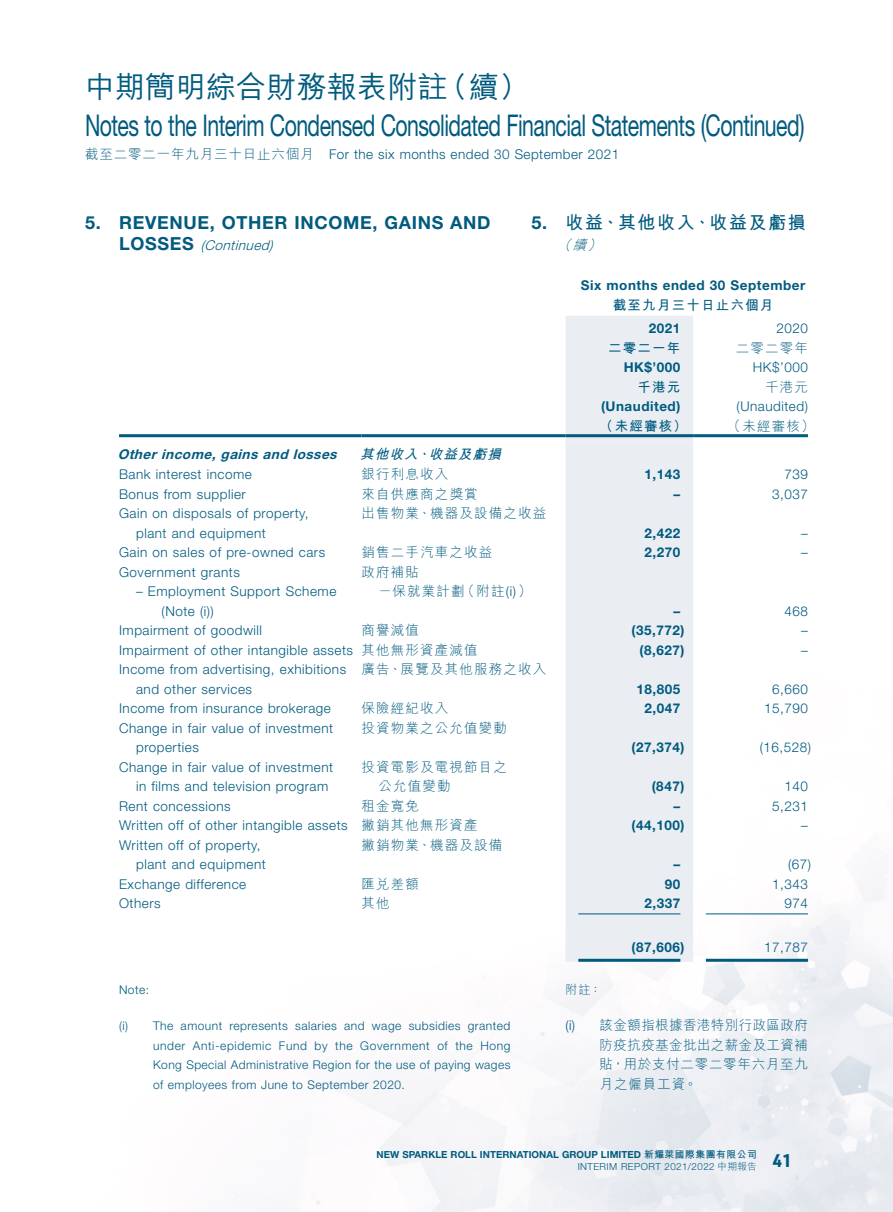
<style>
.page{position:relative;width:893px;height:1212px;background:#fff}
.page>*{position:absolute;margin:0;border:0;box-sizing:border-box;transform-origin:0 0}
.t1{font:30px "Helvetica Neue LT Std";letter-spacing:-.025em;color:#005b7f;scale:.71 1}
.t2{font:500 30px "M Hei HK";letter-spacing:.01em;color:#005b7f}
.Heading_1{font:700 18px "Helvetica Neue LT Std";letter-spacing:.04em;color:#005b7f}
.C_Heading_1{font:700 18px "M Hei HK";letter-spacing:.09em;color:#005b7f}
.Body_Text{font:300 13.5px/19.5px "Helvetica Neue LT Std";letter-spacing:.04em;color:#005b7f}
.Body_Text-2{font:300 13.5px/19.5px "M Hei HK";letter-spacing:.09em;color:#005b7f}
.Body_Text-3{font:700 13.5px "Helvetica Neue LT Std";letter-spacing:.04em;color:#005b7f}
.C_Notes{font:300 13.5px/19.5px "M Hei HK";letter-spacing:.03em;color:#005b7f;text-align:justify}
.Body_Text-4{font:italic 700 13.5px "Helvetica Neue LT Std";color:#005b7f}
.Body_Text-5{font:700 13.5px "M Hei HK";letter-spacing:.09em;color:#005b7f}
.Heading_1-2{font:italic 300 13.5px "Helvetica Neue LT Std";color:#005b7f}
.Body_Text-6{font:italic 700 13.5px "M Hei HK";color:#005b7f}
.C_Heading_1-2{font:italic 300 13.5px "M Hei HK";color:#005b7f}
.Notes{font:300 12px/19.5px "Helvetica Neue LT Std";letter-spacing:.04em;color:#005b7f;text-align:justify}
.C_Notes-2{font:300 12px "M Hei HK";color:#005b7f}
.t3{font:700 9.75px/12px "Helvetica Neue LT Std";letter-spacing:.005em;color:#005b7f}
.s1{font-family:"M Hei HK"}
.s2{font-weight:700;font-style:normal;font-size:18px}
.s3{font-family:"Helvetica Neue LT Std"}
.s4{font-weight:300}
.s5{font-family:"M Hei HK";font-weight:300}
</style>
<div class="page">
<div style="left:566px;top:442px;width:127px;height:520px;background:#eaedf2"></div>
<hr style="left:578px;top:913px;width:102px;height:1px;background:#005b7f">
<hr style="left:706px;top:913px;width:102px;height:1px;background:#005b7f">
<hr style="left:578px;top:959px;width:102px;height:3px;background:#005b7f">
<hr style="left:706px;top:959px;width:102px;height:3px;background:#005b7f">
<div style="left:566px;top:316px;width:127px;height:126px;background:#eaedf2"></div>
<hr style="left:119px;top:434px;width:242px;height:3px;background:#005b7f">
<hr style="left:361px;top:434px;width:205px;height:3px;background:#005b7f">
<hr style="left:566px;top:434px;width:127px;height:3px;background:#005b7f">
<hr style="left:693px;top:434px;width:115px;height:3px;background:#005b7f">
<h1 class="t2" style="left:85px;top:66px;width:446px">中期簡明綜合財務報表附註（續）</h1>
<h1 class="t1" style="left:85px;top:107px;width:1015px">Notes to the Interim Condensed Consolidated Financial Statements (Continued)</h1>
<p class="Body_Text" style="left:85px;top:145px;width:536px"><span class="s1">截至二零二一年九月三十日止六個月</span> For the six months ended 30 September 2021</p>
<p class="Heading_1" style="left:85px;top:211px;width:407px">5. REVENUE, OTHER INCOME, GAINS AND</p>
<p class="Heading_1-2" style="left:119px;top:237px;width:155px"><span class="s2">L O S S E S</span> (Continued)</p>
<p class="C_Heading_1" style="left:531px;top:209px;width:276px"><span class="s3">5.</span> 收益、其他收入、收益及虧損</p>
<p class="C_Heading_1-2" style="left:557px;top:238px;width:49px">（續）</p>
<p class="Body_Text-3" style="left:581px;top:277px;width:226px">Six months ended 30 September</p>
<p class="Body_Text-5" style="left:613px;top:295px;width:162px">截至九月三十日止六個月</p>
<p class="Body_Text-3" style="left:649px;top:320px;width:33px">2021</p>
<p class="Body_Text" style="left:776px;top:319px;width:33px">2020</p>
<p class="Body_Text-5" style="left:608px;top:338px;width:74px">二零二一年</p>
<p class="Body_Text-2" style="left:736px;top:338px;width:74px">二零二零年</p>
<p class="Body_Text-3" style="left:624px;top:359px;width:58px">HK$’000</p>
<p class="Body_Text" style="left:753px;top:358px;width:57px">HK$’000</p>
<p class="Body_Text-5" style="left:637px;top:377px;width:44px">千港元</p>
<p class="Body_Text-2" style="left:765px;top:377px;width:44px">千港元</p>
<p class="Body_Text-3" style="left:601px;top:398px;width:81px">(Unaudited)</p>
<p class="Body_Text" style="left:737px;top:397px;width:73px">(Unaudited)</p>
<p class="Body_Text-5" style="left:599px;top:416px;width:89px">（未經審核）</p>
<p class="Body_Text-2" style="left:727px;top:416px;width:89px">（未經審核）</p>
<p class="Body_Text-4" style="left:118px;top:446px;width:225px">Other income, gains and losses</p>
<p class="Body_Text-6" style="left:360px;top:445px;width:147px">其他收入、收益及虧損</p>
<p class="Body_Text" style="left:119px;top:464px;width:134px">Bank interest income</p>
<p class="Body_Text-2" style="left:361px;top:464px;width:88px">銀行利息收入</p>
<p class="Body_Text-3" style="left:644px;top:466px;width:37px">1,143</p>
<p class="Body_Text" style="left:784px;top:464px;width:25px">739</p>
<p class="Body_Text" style="left:119px;top:484px;width:128px">Bonus from supplier</p>
<p class="Body_Text-2" style="left:361px;top:484px;width:118px">來自供應商之獎賞</p>
<p class="Body_Text-3" style="left:674px;top:485px;width:8px">–</p>
<p class="Body_Text" style="left:772px;top:484px;width:37px">3,037</p>
<p class="Body_Text" style="left:136px;top:503px;width:174px;text-indent:-17px">Gain on disposals of property, plant and equipment</p>
<p class="Body_Text-2" style="left:361px;top:503px;width:187px">出售物業、機器及設備之收益</p>
<p class="Body_Text-3" style="left:644px;top:524px;width:37px">2,422</p>
<p class="Body_Text" style="left:801px;top:523px;width:8px">–</p>
<p class="Body_Text" style="left:119px;top:542px;width:208px">Gain on sales of pre-owned cars</p>
<p class="Body_Text-2" style="left:361px;top:542px;width:133px">銷售二手汽車之收益</p>
<p class="Body_Text-3" style="left:644px;top:544px;width:37px">2,270</p>
<p class="Body_Text" style="left:801px;top:542px;width:8px">–</p>
<p class="Body_Text" style="left:119px;top:562px;width:122px">Government grants</p>
<p class="Body_Text-2" style="left:361px;top:562px;width:59px">政府補貼</p>
<p class="Body_Text" style="left:162px;top:581px;width:176px;text-indent:-26px">– Employment Support Scheme (Note (i))</p>
<p class="Body_Text-2" style="left:378px;top:581px;width:155px">－保就業計劃（附註<span class="s3">(i)</span>）</p>
<p class="Body_Text-3" style="left:674px;top:602px;width:8px">–</p>
<p class="Body_Text" style="left:784px;top:601px;width:25px">468</p>
<p class="Body_Text" style="left:119px;top:620px;width:145px">Impairment of goodwill</p>
<p class="Body_Text-2" style="left:361px;top:620px;width:59px">商譽減值</p>
<p class="Body_Text-3" style="left:631px;top:622px;width:54px">(35,772)</p>
<p class="Body_Text" style="left:801px;top:620px;width:8px">–</p>
<p class="Body_Text" style="left:119px;top:640px;width:235px">Impairment of other intangible assets</p>
<p class="Body_Text-2" style="left:361px;top:640px;width:118px">其他無形資產減值</p>
<p class="Body_Text-3" style="left:639px;top:641px;width:46px">(8,627)</p>
<p class="Body_Text" style="left:801px;top:640px;width:8px">–</p>
<p class="Body_Text" style="left:136px;top:659px;width:212px;text-indent:-17px">Income from advertising, exhibitions and other services</p>
<p class="Body_Text-2" style="left:361px;top:659px;width:187px">廣告、展覽及其他服務之收入</p>
<p class="Body_Text-3" style="left:636px;top:680px;width:45px">18,805</p>
<p class="Body_Text" style="left:772px;top:679px;width:37px">6,660</p>
<p class="Body_Text" style="left:119px;top:698px;width:213px">Income from insurance brokerage</p>
<p class="Body_Text-2" style="left:361px;top:698px;width:88px">保險經紀收入</p>
<p class="Body_Text-3" style="left:644px;top:700px;width:37px">2,047</p>
<p class="Body_Text" style="left:764px;top:698px;width:45px">15,790</p>
<p class="Body_Text" style="left:136px;top:718px;width:199px;text-indent:-17px">Change in fair value of investment properties</p>
<p class="Body_Text-2" style="left:361px;top:718px;width:147px">投資物業之公允值變動</p>
<p class="Body_Text-3" style="left:631px;top:739px;width:54px">(27,374)</p>
<p class="Body_Text" style="left:760px;top:737px;width:53px">(16,528)</p>
<p class="Body_Text" style="left:136px;top:757px;width:199px;text-indent:-17px">Change in fair value of investment in films and television program</p>
<p class="Body_Text-2" style="left:378px;top:757px;width:130px;text-indent:-17px">投資電影及電視節目之公允值變動</p>
<p class="Body_Text-3" style="left:652px;top:778px;width:34px">(847)</p>
<p class="Body_Text" style="left:784px;top:776px;width:25px">140</p>
<p class="Body_Text" style="left:119px;top:796px;width:113px">Rent concessions</p>
<p class="Body_Text-2" style="left:361px;top:796px;width:59px">租金寬免</p>
<p class="Body_Text-3" style="left:674px;top:797px;width:8px">–</p>
<p class="Body_Text" style="left:772px;top:796px;width:37px">5,231</p>
<p class="Body_Text" style="left:119px;top:815px;width:230px">Written off of other intangible assets</p>
<p class="Body_Text-2" style="left:361px;top:815px;width:118px">撇銷其他無形資產</p>
<p class="Body_Text-3" style="left:631px;top:817px;width:54px">(44,100)</p>
<p class="Body_Text" style="left:801px;top:815px;width:8px">–</p>
<p class="Body_Text" style="left:136px;top:835px;width:131px;text-indent:-17px">Written off of property, plant and equipment</p>
<p class="Body_Text-2" style="left:361px;top:835px;width:142px">撇銷物業、機器及設備</p>
<p class="Body_Text-3" style="left:674px;top:856px;width:8px">–</p>
<p class="Body_Text" style="left:788px;top:854px;width:25px">(67)</p>
<p class="Body_Text" style="left:119px;top:874px;width:129px">Exchange difference</p>
<p class="Body_Text-2" style="left:361px;top:874px;width:59px">匯兌差額</p>
<p class="Body_Text-3" style="left:665px;top:875px;width:17px">90</p>
<p class="Body_Text" style="left:772px;top:874px;width:37px">1,343</p>
<p class="Body_Text" style="left:119px;top:893px;width:43px">Others</p>
<p class="Body_Text-2" style="left:361px;top:893px;width:30px">其他</p>
<p class="Body_Text-3" style="left:644px;top:895px;width:37px">2,337</p>
<p class="Body_Text" style="left:784px;top:893px;width:25px">974</p>
<p class="Body_Text-3" style="left:631px;top:938px;width:54px">(87,606)</p>
<p class="Body_Text" style="left:764px;top:937px;width:45px">17,787</p>
<p class="Notes" style="left:119px;top:980px;width:32px">Note:</p>
<p class="Notes" style="left:153px;top:1016px;width:359px;text-indent:-34px">(i) The amount represents salaries and wage subsidies granted under Anti-epidemic Fund by the Government of the Hong Kong Special Administrative Region for the use of paying wages of employees from June to September 2020.</p>
<p class="C_Notes-2" style="left:566px;top:984px;width:38px">附註：</p>
<p class="C_Notes" style="left:600px;top:1015px;width:210px;text-indent:-34px"><span class="s3">(i)</span> 該金額指根據香港特別行政區政府防疫抗疫基金批出之薪金及工資補貼，用於支付二零二零年六月至九月之僱員工資。</p>
<p class="t3" style="left:578px;top:1148px;width:216px;text-indent:-201px">NEW SPARKLE ROLL INTERNATIONAL GROUP LIMITED <span class="s1">新耀萊國際集團有限公司<br></span><span class="s4">INTERIM REPORT 2021/2022</span> <span class="s5">中期報告</span> <sup>41</sup></p>
</div>
